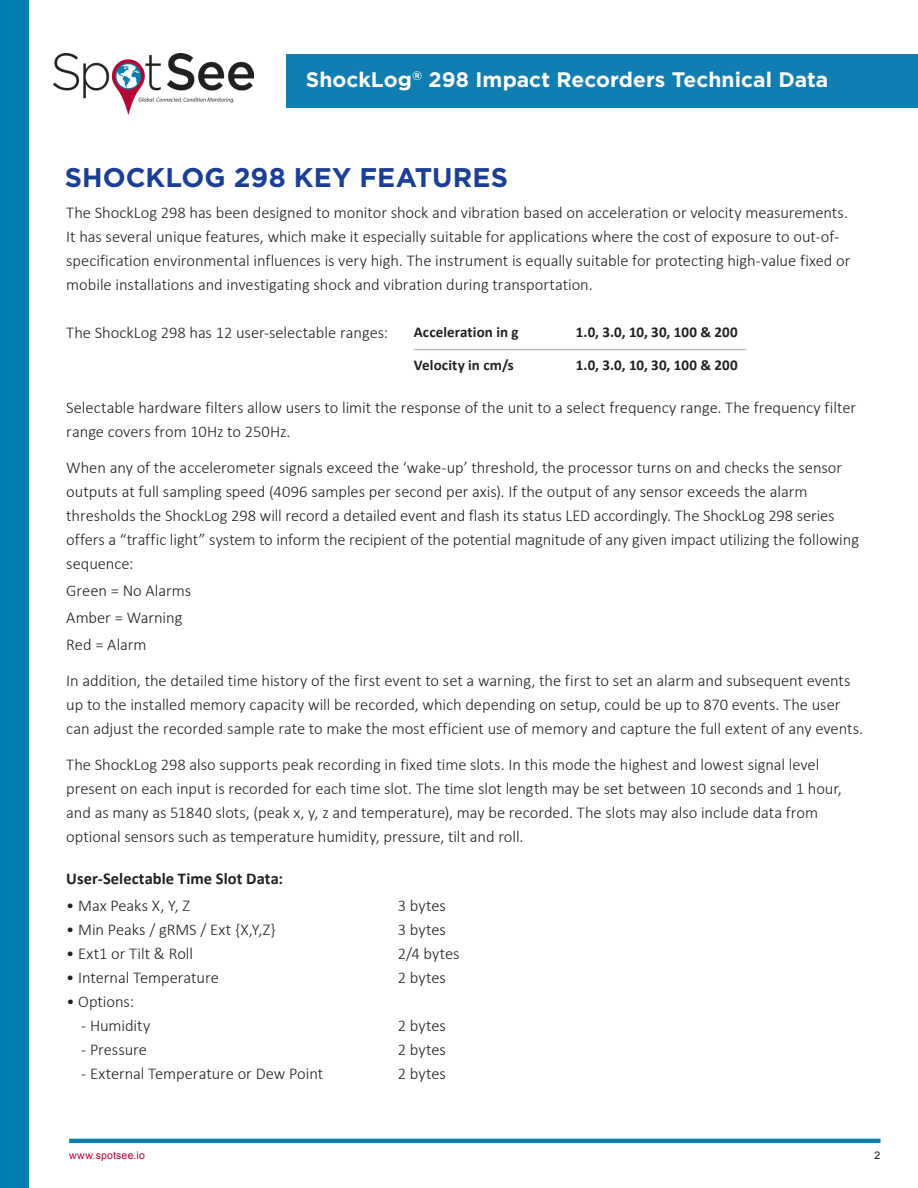
<style>
.page{position:relative;width:918px;height:1188px;background:#fff}
.page>*{position:absolute;margin:0;border:0;box-sizing:border-box;transform-origin:0 0}
.t1{font:700 27px "Gotham";letter-spacing:.005em;color:#1b3f94}
.t2{font:700 21px "Gotham";color:#fff}
.t3{font:300 16.5px/24px "Calibri";letter-spacing:-.005em;color:#231f20}
.t4{font:700 16.5px "Calibri";letter-spacing:.005em;color:#231f20}
.t5{font:700 15px "Calibri";letter-spacing:.005em;color:#231f20}
.t6{font:10.5px "Arial";letter-spacing:.02em;color:#b50536}
.t7{font:10.5px "Arial";color:#231f20}
</style>
<div class="page">
<div style="left:286px;top:54px;width:632px;height:54px;background:#117eb1"></div>
<div style="left:0;top:0;width:29px;height:1188px;background:#007fb2"></div>
<img style="left:54px;top:54px;width:200px;height:61px">
<hr style="left:69px;top:1139px;width:811px;height:4px;background:#117eb1">
<hr style="left:414px;top:349px;width:332px;height:1px;background:#bcbdc0">
<p class="t2" style="left:306px;top:67px;width:524px">ShockLog<sup>®</sup> 298 Impact Recorders Technical Data</p>
<h1 class="t1" style="left:65px;top:162px;width:445px">SHOCKLOG 298 KEY FEATURES</h1>
<p class="t3" style="left:66px;top:199px;width:786px">The ShockLog 298 has been designed to monitor shock and vibration based on acceleration or velocity measurements.<br>It has several unique features, which make it especially suitable for applications where the cost of exposure to out-of&shy;specification environmental influences is very high. The instrument is equally suitable for protecting high-value fixed or mobile installations and investigating shock and vibration during transportation.</p>
<p class="t3" style="left:66px;top:319px;width:323px">The ShockLog 298 has 12 user-selectable ranges:</p>
<p class="t5" style="left:414px;top:323px;width:106px">Acceleration in g</p>
<p class="t5" style="left:576px;top:323px;width:163px">1.0, 3.0, 10, 30, 100 &amp; 200</p>
<p class="t5" style="left:414px;top:356px;width:102px">Velocity in cm/s</p>
<p class="t5" style="left:576px;top:356px;width:163px">1.0, 3.0, 10, 30, 100 &amp; 200</p>
<p class="t3" style="left:66px;top:394px;width:791px">Selectable hardware filters allow users to limit the response of the unit to a select frequency range. The frequency filter range covers from 10Hz to 250Hz.</p>
<p class="t3" style="left:66px;top:454px;width:794px">When any of the accelerometer signals exceed the ‘wake-up’ threshold, the processor turns on and checks the sensor outputs at full sampling speed (4096 samples per second per axis). If the output of any sensor exceeds the alarm thresholds the ShockLog 298 will record a detailed event and flash its status LED accordingly. The ShockLog 298 series offers a “traffic light” system to inform the recipient of the potential magnitude of any given impact utilizing the following sequence:</p>
<p class="t3" style="left:66px;top:576px;width:126px;line-height:27px">Green = No Alarms<br>Amber = Warning<br>Red = Alarm</p>
<p class="t3" style="left:66px;top:667px;width:798px">In addition, the detailed time history of the first event to set a warning, the first to set an alarm and subsequent events up to the installed memory capacity will be recorded, which depending on setup, could be up to 870 events. The user can adjust the recorded sample rate to make the most efficient use of memory and capture the full extent of any events.</p>
<p class="t3" style="left:66px;top:751px;width:777px">The ShockLog 298 also supports peak recording in fixed time slots. In this mode the highest and lowest signal level present on each input is recorded for each time slot. The time slot length may be set between 10 seconds and 1 hour, and as many as 51840 slots, (peak x, y, z and temperature), may be recorded. The slots may also include data from optional sensors such as temperature humidity, pressure, tilt and roll.</p>
<p class="t4" style="left:66px;top:868px;width:218px">User-Selectable Time Slot Data:</p>
<p class="t3" style="left:66px;top:892px;width:125px">• Max Peaks X, Y, Z</p>
<p class="t3" style="left:398px;top:892px;width:50px">3 bytes</p>
<p class="t3" style="left:66px;top:916px;width:211px">• Min Peaks / gRMS / Ext {X,Y,Z}</p>
<p class="t3" style="left:398px;top:916px;width:50px">3 bytes</p>
<p class="t3" style="left:66px;top:940px;width:128px">• Ext1 or Tilt &amp; Roll</p>
<p class="t3" style="left:398px;top:940px;width:63px">2/4 bytes</p>
<p class="t3" style="left:66px;top:964px;width:154px">• Internal Temperature</p>
<p class="t3" style="left:398px;top:964px;width:50px">2 bytes</p>
<p class="t3" style="left:66px;top:988px;width:69px">• Options:</p>
<p class="t3" style="left:81px;top:1012px;width:71px">- Humidity</p>
<p class="t3" style="left:398px;top:1012px;width:50px">2 bytes</p>
<p class="t3" style="left:81px;top:1036px;width:67px">- Pressure</p>
<p class="t3" style="left:398px;top:1036px;width:50px">2 bytes</p>
<p class="t3" style="left:81px;top:1060px;width:243px">- External Temperature or Dew Point</p>
<p class="t3" style="left:398px;top:1060px;width:50px">2 bytes</p>
<p class="t6" style="left:69px;top:1148px;width:77px">www.spotsee.io</p>
<p class="t7" style="left:875px;top:1148px;width:7px">2</p>
</div>
